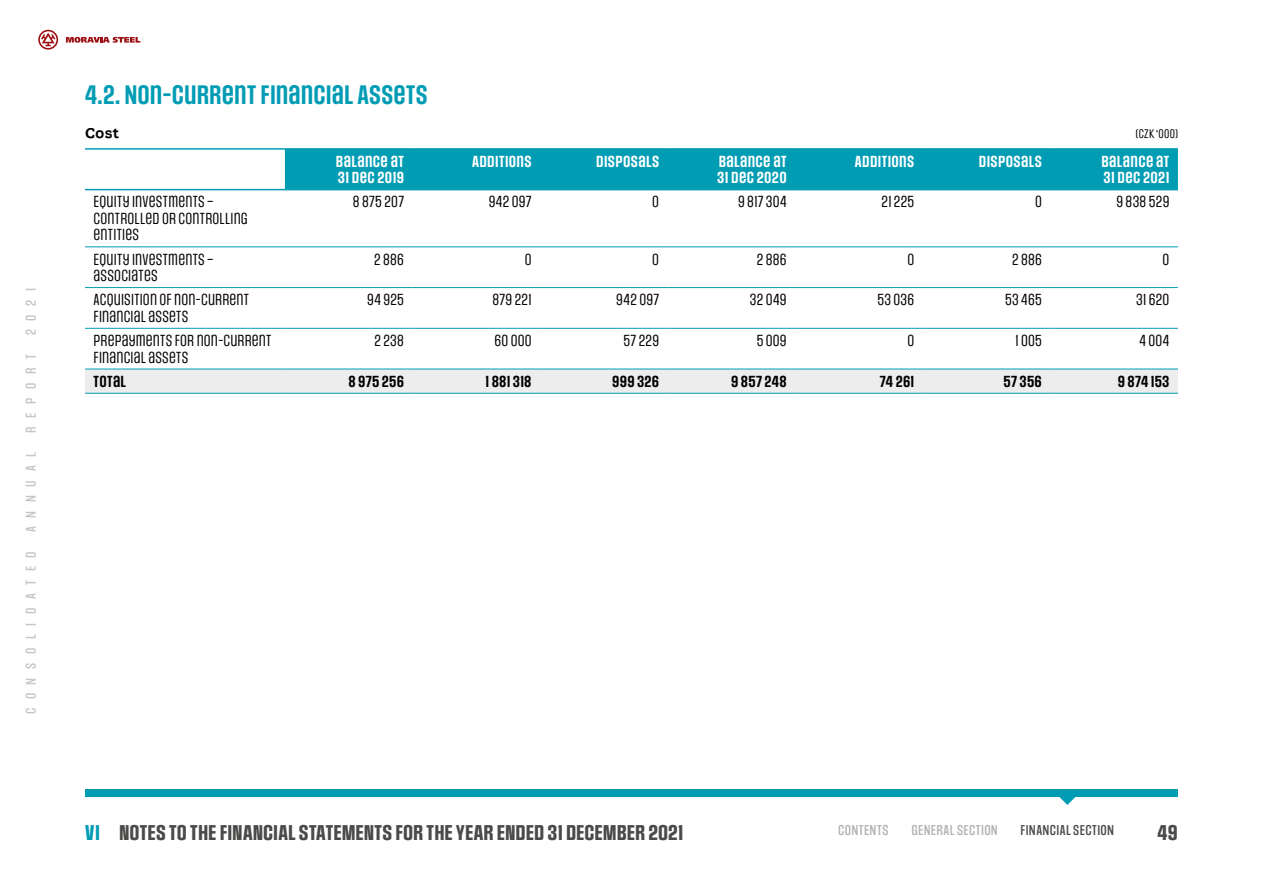
<style>
.page{position:relative;width:1263px;height:893px;background:#fff}
.page>*{position:absolute;margin:0;border:0;box-sizing:border-box;transform-origin:0 0}
.t1{font:600 22.5px "Social Gothic";letter-spacing:.005em;color:#009cb4}
.t2{font:700 18px "Social Gothic";letter-spacing:.005em;color:#4a4a49}
.t3{font:800 16.5px "Podkova";color:#000}
.t4{font:13.5px/16.5px "Social Gothic";letter-spacing:.02em;color:#000}
.t5{font:600 13.5px/16.5px "Social Gothic";letter-spacing:.025em;color:#fff}
.t6{font:600 13.5px "Social Gothic";letter-spacing:.02em;color:#000}
.t7{font:500 12px "Social Gothic";letter-spacing:.71em;color:#b3b2b2}
.t8{font:500 12px "Social Gothic";letter-spacing:.03em;color:#4a4a49}
.t9{font:500 12px "Social Gothic";letter-spacing:.03em;color:#b3b2b2}
.t10{font:500 12px "Social Gothic";letter-spacing:.04em;color:#b3b2b2}
.t11{font:10.5px "Social Gothic";letter-spacing:.03em;color:#000}
.s1{color:#009cb4}
</style>
<div class="page">
<div style="left:285px;top:150px;width:893px;height:39px;background:#009cb4"></div>
<div style="left:85px;top:370px;width:1093px;height:23px;background:#ededed"></div>
<hr style="left:85px;top:148px;width:200px;height:2px;background:#009cb4">
<hr style="left:285px;top:148px;width:127px;height:2px;background:#009cb4">
<hr style="left:412px;top:148px;width:128px;height:2px;background:#009cb4">
<hr style="left:540px;top:148px;width:128px;height:2px;background:#009cb4">
<hr style="left:668px;top:148px;width:127px;height:2px;background:#009cb4">
<hr style="left:795px;top:148px;width:128px;height:2px;background:#009cb4">
<hr style="left:923px;top:148px;width:127px;height:2px;background:#009cb4">
<hr style="left:1050px;top:148px;width:128px;height:2px;background:#009cb4">
<hr style="left:85px;top:189px;width:200px;height:1px;background:#009cb4">
<hr style="left:285px;top:189px;width:127px;height:1px;background:#009cb4">
<hr style="left:412px;top:189px;width:128px;height:1px;background:#009cb4">
<hr style="left:540px;top:189px;width:128px;height:1px;background:#009cb4">
<hr style="left:668px;top:189px;width:127px;height:1px;background:#009cb4">
<hr style="left:795px;top:189px;width:128px;height:1px;background:#009cb4">
<hr style="left:923px;top:189px;width:127px;height:1px;background:#009cb4">
<hr style="left:1050px;top:189px;width:128px;height:1px;background:#009cb4">
<hr style="left:85px;top:246px;width:200px;height:1px;background:#009cb4">
<hr style="left:285px;top:246px;width:127px;height:1px;background:#009cb4">
<hr style="left:412px;top:246px;width:128px;height:1px;background:#009cb4">
<hr style="left:540px;top:246px;width:128px;height:1px;background:#009cb4">
<hr style="left:668px;top:246px;width:127px;height:1px;background:#009cb4">
<hr style="left:795px;top:246px;width:128px;height:1px;background:#009cb4">
<hr style="left:923px;top:246px;width:127px;height:1px;background:#009cb4">
<hr style="left:1050px;top:246px;width:128px;height:1px;background:#009cb4">
<hr style="left:85px;top:287px;width:200px;height:1px;background:#009cb4">
<hr style="left:285px;top:287px;width:127px;height:1px;background:#009cb4">
<hr style="left:412px;top:287px;width:128px;height:1px;background:#009cb4">
<hr style="left:540px;top:287px;width:128px;height:1px;background:#009cb4">
<hr style="left:668px;top:287px;width:127px;height:1px;background:#009cb4">
<hr style="left:795px;top:287px;width:128px;height:1px;background:#009cb4">
<hr style="left:923px;top:287px;width:127px;height:1px;background:#009cb4">
<hr style="left:1050px;top:287px;width:128px;height:1px;background:#009cb4">
<hr style="left:85px;top:328px;width:200px;height:1px;background:#009cb4">
<hr style="left:285px;top:328px;width:127px;height:1px;background:#009cb4">
<hr style="left:412px;top:328px;width:128px;height:1px;background:#009cb4">
<hr style="left:540px;top:328px;width:128px;height:1px;background:#009cb4">
<hr style="left:668px;top:328px;width:127px;height:1px;background:#009cb4">
<hr style="left:795px;top:328px;width:128px;height:1px;background:#009cb4">
<hr style="left:923px;top:328px;width:127px;height:1px;background:#009cb4">
<hr style="left:1050px;top:328px;width:128px;height:1px;background:#009cb4">
<hr style="left:85px;top:369px;width:200px;height:1px;background:#009cb4">
<hr style="left:285px;top:369px;width:127px;height:1px;background:#009cb4">
<hr style="left:412px;top:369px;width:128px;height:1px;background:#009cb4">
<hr style="left:540px;top:369px;width:128px;height:1px;background:#009cb4">
<hr style="left:668px;top:369px;width:127px;height:1px;background:#009cb4">
<hr style="left:795px;top:369px;width:128px;height:1px;background:#009cb4">
<hr style="left:923px;top:369px;width:127px;height:1px;background:#009cb4">
<hr style="left:1050px;top:369px;width:128px;height:1px;background:#009cb4">
<hr style="left:85px;top:393px;width:200px;height:1px;background:#009cb4">
<hr style="left:285px;top:393px;width:127px;height:1px;background:#009cb4">
<hr style="left:412px;top:393px;width:128px;height:1px;background:#009cb4">
<hr style="left:540px;top:393px;width:128px;height:1px;background:#009cb4">
<hr style="left:668px;top:393px;width:127px;height:1px;background:#009cb4">
<hr style="left:795px;top:393px;width:128px;height:1px;background:#009cb4">
<hr style="left:923px;top:393px;width:127px;height:1px;background:#009cb4">
<hr style="left:1050px;top:393px;width:128px;height:1px;background:#009cb4">
<div style="left:85px;top:789px;width:1093px;height:8px;background:#009cb4"></div>
<svg style="left:1059px;top:797px;width:17px;height:8px"></svg>
<svg style="left:38px;top:30px;width:20px;height:20px"></svg>
<svg style="left:66px;top:37px;width:74px;height:6px"></svg>
<p class="t7" style="left:23px;top:335px;width:49px;rotate:-90deg">2021</p>
<p class="t7" style="left:23px;top:433px;width:80px;rotate:-90deg">REPORT</p>
<p class="t7" style="left:23px;top:532px;width:81px;rotate:-90deg">ANNUAL</p>
<p class="t7" style="left:23px;top:714px;width:165px;rotate:-90deg">CONSOLIDATED</p>
<h1 class="t1" style="left:85px;top:80px;width:344px">4.2. NON-CURRENT FINANCIAL ASSETS</h1>
<p class="t3" style="left:85px;top:122px;width:36px">Cost</p>
<p class="t11" style="left:1136px;top:127px;width:44px">(CZK ‘000)</p>
<p class="t5" style="left:336px;top:154px;width:70px">BALANCE AT<br>31 DEC 2019</p>
<p class="t5" style="left:472px;top:154px;width:61px">ADDITIONS</p>
<p class="t5" style="left:596px;top:154px;width:64px">DISPOSALS</p>
<p class="t5" style="left:717px;top:154px;width:71px">BALANCE AT<br>31 DEC 2020</p>
<p class="t5" style="left:855px;top:154px;width:61px">ADDITIONS</p>
<p class="t5" style="left:979px;top:154px;width:64px">DISPOSALS</p>
<p class="t5" style="left:1101px;top:154px;width:70px">BALANCE AT<br>31 DEC 2021</p>
<p class="t4" style="left:94px;top:194px;width:156px">EQUITY INVESTMENTS –<br>CONTROLLED OR CONTROLLING<br>ENTITIES</p>
<p class="t4" style="left:353px;top:194px;width:53px">8 875 207</p>
<p class="t4" style="left:489px;top:194px;width:44px">942 097</p>
<p class="t4" style="left:652px;top:194px;width:8px">0</p>
<p class="t4" style="left:738px;top:194px;width:50px">9 817 304</p>
<p class="t4" style="left:881px;top:194px;width:34px">21 225</p>
<p class="t4" style="left:1035px;top:194px;width:8px">0</p>
<p class="t4" style="left:1116px;top:194px;width:54px">9 838 529</p>
<p class="t4" style="left:94px;top:251px;width:122px">EQUITY INVESTMENTS –<br>ASSOCIATES</p>
<p class="t4" style="left:374px;top:251px;width:31px">2 886</p>
<p class="t4" style="left:525px;top:251px;width:8px">0</p>
<p class="t4" style="left:652px;top:251px;width:8px">0</p>
<p class="t4" style="left:757px;top:251px;width:31px">2 886</p>
<p class="t4" style="left:907px;top:251px;width:8px">0</p>
<p class="t4" style="left:1012px;top:251px;width:31px">2 886</p>
<p class="t4" style="left:1162px;top:251px;width:8px">0</p>
<p class="t4" style="left:94px;top:292px;width:157px">ACQUISITION OF NON-CURRENT<br>FINANCIAL ASSETS</p>
<p class="t4" style="left:367px;top:292px;width:38px">94 925</p>
<p class="t4" style="left:492px;top:292px;width:41px">879 221</p>
<p class="t4" style="left:616px;top:292px;width:44px">942 097</p>
<p class="t4" style="left:750px;top:292px;width:38px">32 049</p>
<p class="t4" style="left:877px;top:292px;width:38px">53 036</p>
<p class="t4" style="left:1005px;top:292px;width:38px">53 465</p>
<p class="t4" style="left:1136px;top:292px;width:35px">31 620</p>
<p class="t4" style="left:94px;top:333px;width:179px">PREPAYMENTS FOR NON-CURRENT<br>FINANCIAL ASSETS</p>
<p class="t4" style="left:374px;top:333px;width:31px">2 238</p>
<p class="t4" style="left:494px;top:333px;width:39px">60 000</p>
<p class="t4" style="left:623px;top:333px;width:37px">57 229</p>
<p class="t4" style="left:757px;top:333px;width:32px">5 009</p>
<p class="t4" style="left:907px;top:333px;width:8px">0</p>
<p class="t4" style="left:1015px;top:333px;width:28px">1 005</p>
<p class="t4" style="left:1139px;top:333px;width:31px">4 004</p>
<p class="t6" style="left:94px;top:373px;width:34px">TOTAL</p>
<p class="t6" style="left:348px;top:373px;width:57px">8 975 256</p>
<p class="t6" style="left:486px;top:373px;width:47px">1 881 318</p>
<p class="t6" style="left:612px;top:373px;width:48px">999 326</p>
<p class="t6" style="left:731px;top:373px;width:57px">9 857 248</p>
<p class="t6" style="left:880px;top:373px;width:36px">74 261</p>
<p class="t6" style="left:1003px;top:373px;width:40px">57 356</p>
<p class="t6" style="left:1118px;top:373px;width:53px">9 874 153</p>
<h2 class="t2" style="left:85px;top:821px;width:600px"><span class="s1">VI</span> NOTES TO THE FINANCIAL STATEMENTS FOR THE YEAR ENDED 31 DECEMBER 2021</h2>
<p class="t10" style="left:838px;top:822px;width:52px">CONTENTS</p>
<p class="t9" style="left:911px;top:822px;width:88px">GENERAL SECTION</p>
<p class="t8" style="left:1020px;top:822px;width:95px">FINANCIAL SECTION</p>
<h2 class="t2" style="left:1158px;top:821px;width:22px">49</h2>
</div>
